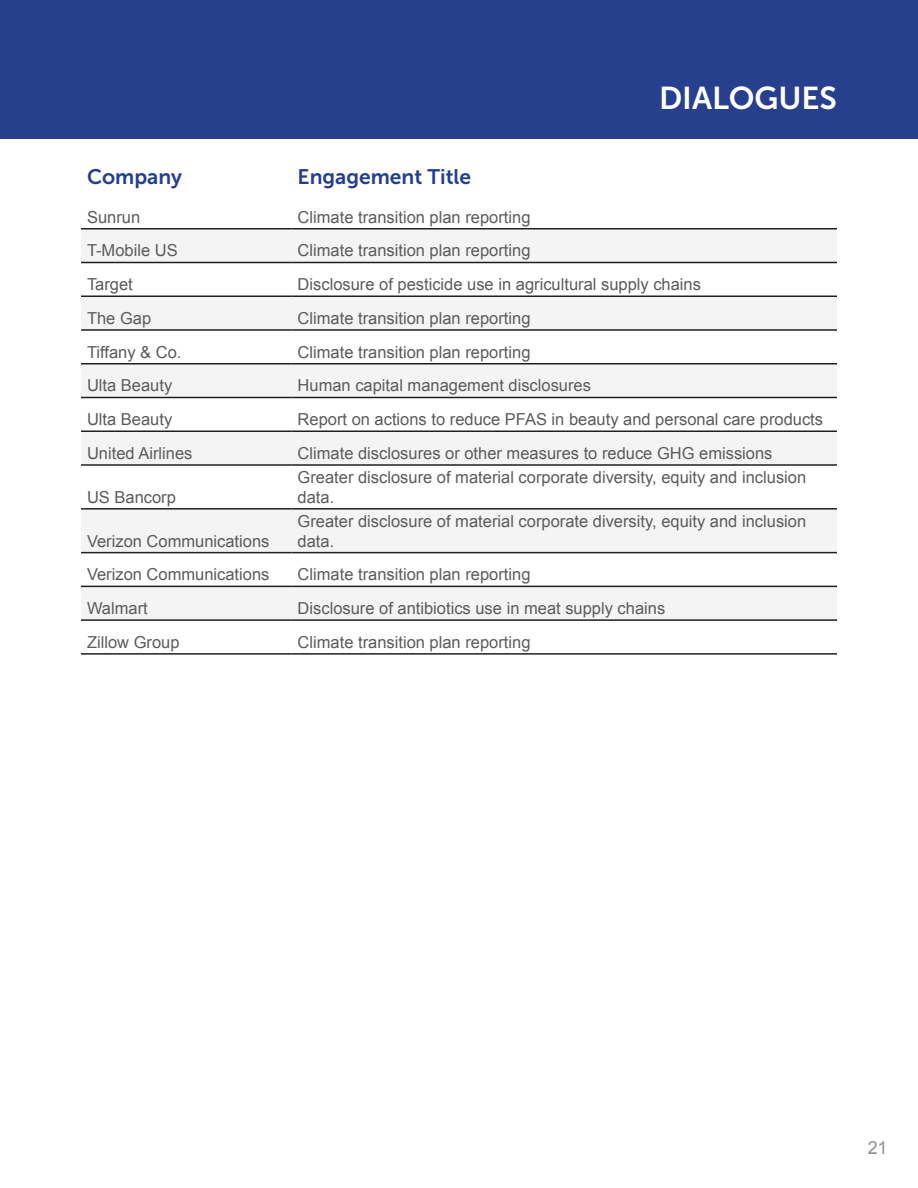
<style>
.page{position:relative;width:918px;height:1188px;background:#fff}
.page>*{position:absolute;margin:0;border:0;box-sizing:border-box;transform-origin:0 0}
.t1{font:31.5px "Museo Sans 700";color:#fff}
.t2{font:21px "Museo Sans 700";color:#253f8e}
.t3{font:18px "Arial";color:#5c5b5c}
.t4{font:16.5px/19.8px "Arial";color:#5c5b5c}
</style>
<div class="page">
<div style="left:0;top:0;width:918px;height:139px;background:#27408e"></div>
<svg style="left:81px;top:230px;width:756px;height:389px;fill:#f4f4f4"></svg>
<hr style="left:81px;top:228px;width:211px;height:2px;background:#231f20">
<hr style="left:292px;top:228px;width:545px;height:2px;background:#231f20">
<hr style="left:81px;top:262px;width:211px;height:1px;background:#231f20">
<hr style="left:292px;top:262px;width:545px;height:1px;background:#231f20">
<hr style="left:81px;top:296px;width:211px;height:1px;background:#231f20">
<hr style="left:292px;top:296px;width:545px;height:1px;background:#231f20">
<hr style="left:81px;top:329px;width:211px;height:2px;background:#231f20">
<hr style="left:292px;top:329px;width:545px;height:2px;background:#231f20">
<hr style="left:81px;top:363px;width:211px;height:1px;background:#231f20">
<hr style="left:292px;top:363px;width:545px;height:1px;background:#231f20">
<hr style="left:81px;top:397px;width:211px;height:1px;background:#231f20">
<hr style="left:292px;top:397px;width:545px;height:1px;background:#231f20">
<hr style="left:81px;top:430px;width:211px;height:2px;background:#231f20">
<hr style="left:292px;top:430px;width:545px;height:2px;background:#231f20">
<hr style="left:81px;top:464px;width:211px;height:2px;background:#231f20">
<hr style="left:292px;top:464px;width:545px;height:2px;background:#231f20">
<hr style="left:81px;top:508px;width:211px;height:2px;background:#231f20">
<hr style="left:292px;top:508px;width:545px;height:2px;background:#231f20">
<hr style="left:81px;top:552px;width:211px;height:1px;background:#231f20">
<hr style="left:292px;top:552px;width:545px;height:1px;background:#231f20">
<hr style="left:81px;top:586px;width:211px;height:1px;background:#231f20">
<hr style="left:292px;top:586px;width:545px;height:1px;background:#231f20">
<hr style="left:81px;top:619px;width:211px;height:2px;background:#231f20">
<hr style="left:292px;top:619px;width:545px;height:2px;background:#231f20">
<hr style="left:81px;top:653px;width:211px;height:2px;background:#231f20">
<hr style="left:292px;top:653px;width:545px;height:2px;background:#231f20">
<h1 class="t1" style="left:659px;top:81px;width:179px">DIALOGUES</h1>
<p class="t2" style="left:87px;top:165px;width:97px">Company</p>
<p class="t2" style="left:298px;top:165px;width:175px">Engagement Title</p>
<p class="t4" style="left:87px;top:207px;width:55px">Sunrun</p>
<p class="t4" style="left:298px;top:207px;width:234px">Climate transition plan reporting</p>
<p class="t4" style="left:87px;top:241px;width:92px">T-Mobile US</p>
<p class="t4" style="left:298px;top:241px;width:234px">Climate transition plan reporting</p>
<p class="t4" style="left:87px;top:275px;width:47px">Target</p>
<p class="t4" style="left:298px;top:275px;width:405px">Disclosure of pesticide use in agricultural supply chains</p>
<p class="t4" style="left:87px;top:308px;width:66px">The Gap</p>
<p class="t4" style="left:298px;top:308px;width:234px">Climate transition plan reporting</p>
<p class="t4" style="left:87px;top:342px;width:96px">Tiffany &amp; Co.</p>
<p class="t4" style="left:298px;top:342px;width:234px">Climate transition plan reporting</p>
<p class="t4" style="left:87px;top:376px;width:87px">Ulta Beauty</p>
<p class="t4" style="left:298px;top:376px;width:295px">Human capital management disclosures</p>
<p class="t4" style="left:87px;top:410px;width:87px">Ulta Beauty</p>
<p class="t4" style="left:298px;top:410px;width:527px">Report on actions to reduce PFAS in beauty and personal care products</p>
<p class="t4" style="left:87px;top:443px;width:107px">United Airlines</p>
<p class="t4" style="left:298px;top:443px;width:476px">Climate disclosures or other measures to reduce GHG emissions</p>
<p class="t4" style="left:87px;top:487px;width:90px">US Bancorp</p>
<p class="t4" style="left:298px;top:467px;width:510px">Greater disclosure of material corporate diversity, equity and inclusion data.</p>
<p class="t4" style="left:87px;top:531px;width:184px">Verizon Communications</p>
<p class="t4" style="left:298px;top:511px;width:510px">Greater disclosure of material corporate diversity, equity and inclusion data.</p>
<p class="t4" style="left:87px;top:565px;width:184px">Verizon Communications</p>
<p class="t4" style="left:298px;top:565px;width:234px">Climate transition plan reporting</p>
<p class="t4" style="left:87px;top:599px;width:62px">Walmart</p>
<p class="t4" style="left:298px;top:599px;width:369px">Disclosure of antibiotics use in meat supply chains</p>
<p class="t4" style="left:87px;top:632px;width:94px">Zillow Group</p>
<p class="t4" style="left:298px;top:632px;width:234px">Climate transition plan reporting</p>
<p class="t3" style="left:867px;top:1136px;width:22px">21</p>
</div>
